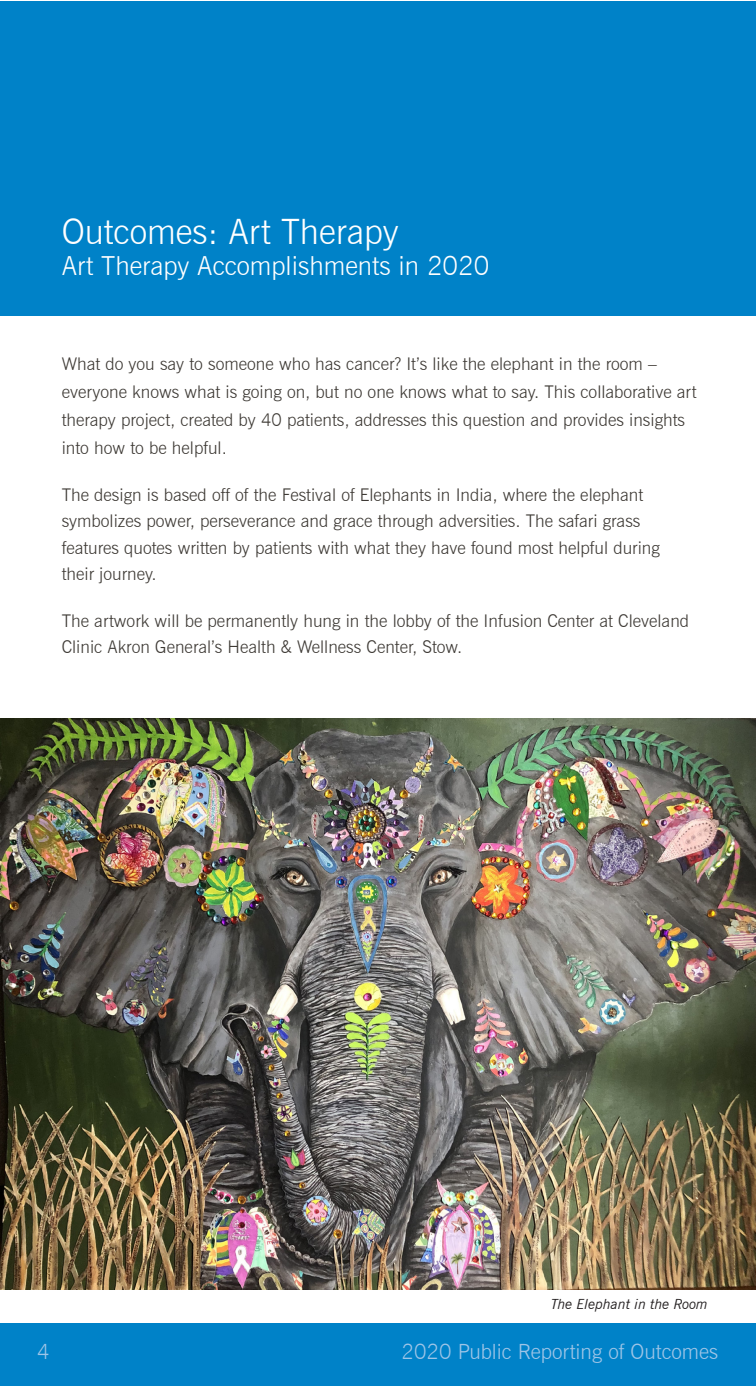
<style>
.page{position:relative;width:756px;height:1386px;background:#fff}
.page>*{position:absolute;margin:0;border:0;box-sizing:border-box;transform-origin:0 0}
.t1{font:300 35px "News Gothic BT";color:#fff}
.t2{font:300 26.25px "News Gothic BT";color:#fff}
.t3{font:300 21px "News Gothic BT";color:#9fc5e7}
.t4{font:300 17.5px/26.2px "News Gothic BT";color:#3d3934}
.t5{font:italic 14px "News Gothic BT";color:#231f20}
</style>
<div class="page">
<img style="left:0;top:718px;width:756px;height:572px">
<div style="left:0;top:1324px;width:756px;height:62px;background:#0082c8"></div>
<div style="left:0;top:1px;width:756px;height:315px;background:#0082c8"></div>
<h1 class="t1" style="left:62px;top:210px;width:339px">Outcomes: Art Therapy</h1>
<h2 class="t2" style="left:62px;top:250px;width:429px">Art Therapy Accomplishments in 2020</h2>
<p class="t4" style="left:62px;top:350px;width:636px;line-height:28px">What do you say to someone who has cancer? It’s like the elephant in the room – everyone knows what is going on, but no one knows what to say. This collaborative art therapy project, created by 40 patients, addresses this question and provides insights into how to be helpful.</p>
<p class="t4" style="left:62px;top:482px;width:600px">The design is based off of the Festival of Elephants in India, where the elephant symbolizes power, perseverance and grace through adversities. The safari grass features quotes written by patients with what they have found most helpful during their journey.</p>
<p class="t4" style="left:62px;top:608px;width:629px">The artwork will be permanently hung in the lobby of the Infusion Center at Cleveland<br>Clinic Akron General’s Health &amp; Wellness Center, Stow.</p>
<p class="t3" style="left:37px;top:1339px;width:14px">4</p>
<p class="t5" style="left:551px;top:1296px;width:158px">The Elephant in the Room</p>
<p class="t3" style="left:402px;top:1339px;width:318px">2020 Public Reporting of Outcomes</p>
</div>
